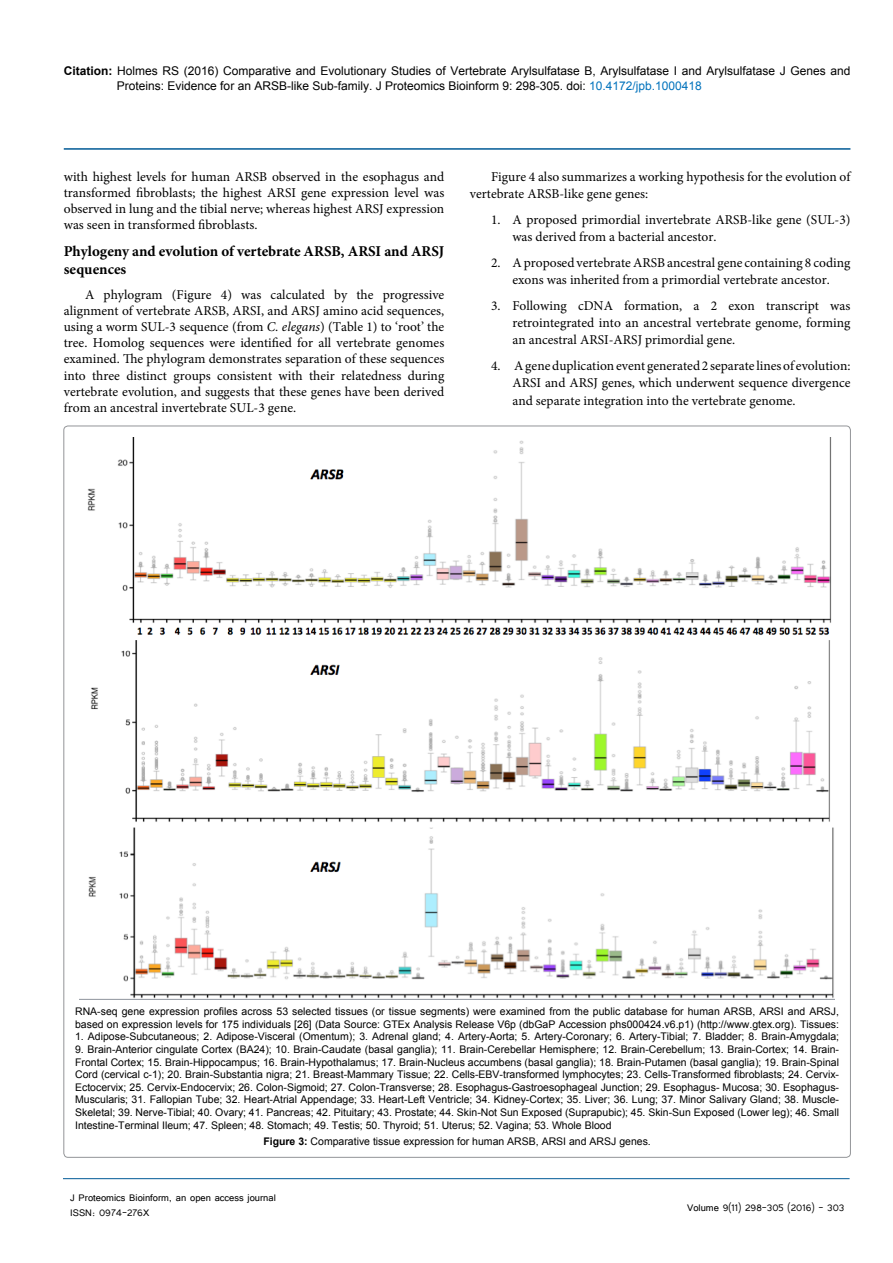
<style>
.page{position:relative;width:893px;height:1263px;background:#fff}
.page>*{position:absolute;margin:0;border:0;box-sizing:border-box;transform-origin:0 0}
.t1{font:700 15px/18px "Minion Pro";letter-spacing:-.005em;color:#000}
.t2{font:13.5px/16.2px "Minion Pro";color:#000;text-align:justify}
.t3{font:12px/14.4px "Arial";color:#000}
.t4{font:12px/14.4px "Tunga";color:#000}
.t5{font:10.5px/12.6px "Arial";color:#000}
.s1{font-weight:700}
.s2{color:#0072bc}
.s3{font-style:italic}
</style>
<div class="page">
<hr style="left:64px;top:148px;width:786px;height:2px;background:#005a96">
<hr style="left:63px;top:1178px;width:787px;height:1px;background:#005a96">
<img style="left:80px;top:438px;width:754px;height:561px">
<p class="t3" style="left:117px;top:64px;width:735px;text-indent:-53px"><span class="s1">Citation:</span> Holmes RS (2016) Comparative and Evolutionary Studies of Vertebrate Arylsulfatase B, Arylsulfatase I and Arylsulfatase J Genes and<br>Proteins: Evidence for an ARSB-like Sub-family. J Proteomics Bioinform 9: 298-305. doi: <span class="s2">10.4172/jpb.1000418</span></p>
<p class="t2" style="left:64px;top:168px;width:382px">with highest levels for human ARSB observed in the esophagus and transformed fibroblasts; the highest ARSI gene expression level was observed in lung and the tibial nerve; whereas highest ARSJ expression was seen in transformed fibroblasts.</p>
<h1 class="t1" style="left:64px;top:242px;width:382px">Phylogeny and evolution of vertebrate ARSB, ARSI and ARSJ sequences</h1>
<p class="t2" style="left:64px;top:286px;width:382px;text-indent:21px">A phylogram (Figure 4) was calculated by the progressive alignment of vertebrate ARSB, ARSI, and ARSJ amino acid sequences, using a worm SUL-3 sequence (from <span class="s3">C. elegans</span>) (Table 1) to ‘root’ the tree. Homolog sequences were identified for all vertebrate genomes examined. The phylogram demonstrates separation of these sequences into three distinct groups consistent with their relatedness during vertebrate evolution, and suggests that these genes have been derived from an ancestral invertebrate SUL-3 gene.</p>
<p class="t2" style="left:470px;top:168px;width:382px;line-height:17.2px;text-indent:21px">Figure 4 also summarizes a working hypothesis for the evolution of vertebrate ARSB-like gene genes:</p>
<p class="t2" style="left:512px;top:211px;width:340px;line-height:17.2px;text-indent:-21px">1. A proposed primordial invertebrate ARSB-like gene (SUL-3) was derived from a bacterial ancestor.</p>
<p class="t2" style="left:491px;top:254px;width:361px;line-height:17.2px;text-align:center">2. A proposed vertebrate ARSB ancestral gene containing 8 coding exons was inherited from a primordial vertebrate ancestor.</p>
<p class="t2" style="left:512px;top:297px;width:340px;line-height:17.2px;text-indent:-21px">3. Following cDNA formation, a 2 exon transcript was retrointegrated into an ancestral vertebrate genome, forming an ancestral ARSI-ARSJ primordial gene.</p>
<p class="t2" style="left:512px;top:357px;width:340px;line-height:17.2px;text-indent:-21px">4. A gene duplication event generated 2 separate lines of evolution:<br>ARSI and ARSJ genes, which underwent sequence divergence and separate integration into the vertebrate genome.</p>
<p class="t5" style="left:75px;top:1005px;width:765px">RNA-seq gene expression profiles across 53 selected tissues (or tissue segments) were examined from the public database for human ARSB, ARSI and ARSJ, based on expression levels for 175 individuals [26] (Data Source: GTEx Analysis Release V6p (dbGaP Accession phs000424.v6.p1) (http://www.gtex.org). Tissues:</p>
<p class="t5" style="left:75px;top:1030px;width:765px">1. Adipose-Subcutaneous; 2. Adipose-Visceral (Omentum); 3. Adrenal gland; 4. Artery-Aorta; 5. Artery-Coronary; 6. Artery-Tibial; 7. Bladder; 8. Brain-Amygdala;</p>
<p class="t5" style="left:75px;top:1043px;width:765px;text-align:justify">9. Brain-Anterior cingulate Cortex (BA24); 10. Brain-Caudate (basal ganglia); 11. Brain-Cerebellar Hemisphere; 12. Brain-Cerebellum; 13. Brain-Cortex; 14. Brain-Frontal Cortex; 15. Brain-Hippocampus; 16. Brain-Hypothalamus; 17. Brain-Nucleus accumbens (basal ganglia); 18. Brain-Putamen (basal ganglia); 19. Brain-Spinal Cord (cervical c-1); 20. Brain-Substantia nigra; 21. Breast-Mammary Tissue; 22. Cells-EBV-transformed lymphocytes; 23. Cells-Transformed fibroblasts; 24. Cervix-Ectocervix; 25. Cervix-Endocervix; 26. Colon-Sigmoid; 27. Colon-Transverse; 28. Esophagus-Gastroesophageal Junction; 29. Esophagus- Mucosa; 30. Esophagus-Muscularis; 31. Fallopian Tube; 32. Heart-Atrial Appendage; 33. Heart-Left Ventricle; 34. Kidney-Cortex; 35. Liver; 36. Lung; 37. Minor Salivary Gland; 38. Muscle-Skeletal; 39. Nerve-Tibial; 40. Ovary; 41. Pancreas; 42. Pituitary; 43. Prostate; 44. Skin-Not Sun Exposed (Suprapubic); 45. Skin-Sun Exposed (Lower leg); 46. Small Intestine-Terminal Ileum; 47. Spleen; 48. Stomach; 49. Testis; 50. Thyroid; 51. Uterus; 52. Vagina; 53. Whole Blood</p>
<p class="t5" style="left:263px;top:1135px;width:389px"><span class="s1">Figure 3:</span> Comparative tissue expression for human ARSB, ARSI and ARSJ genes.</p>
<p class="t4" style="left:70px;top:1190px;width:207px">J Proteomics Bioinform, an open access journal<br>ISSN: 0974-276X</p>
<p class="t4" style="left:687px;top:1200px;width:159px">Volume 9(11) 298-305 (2016) - 303</p>
</div>
